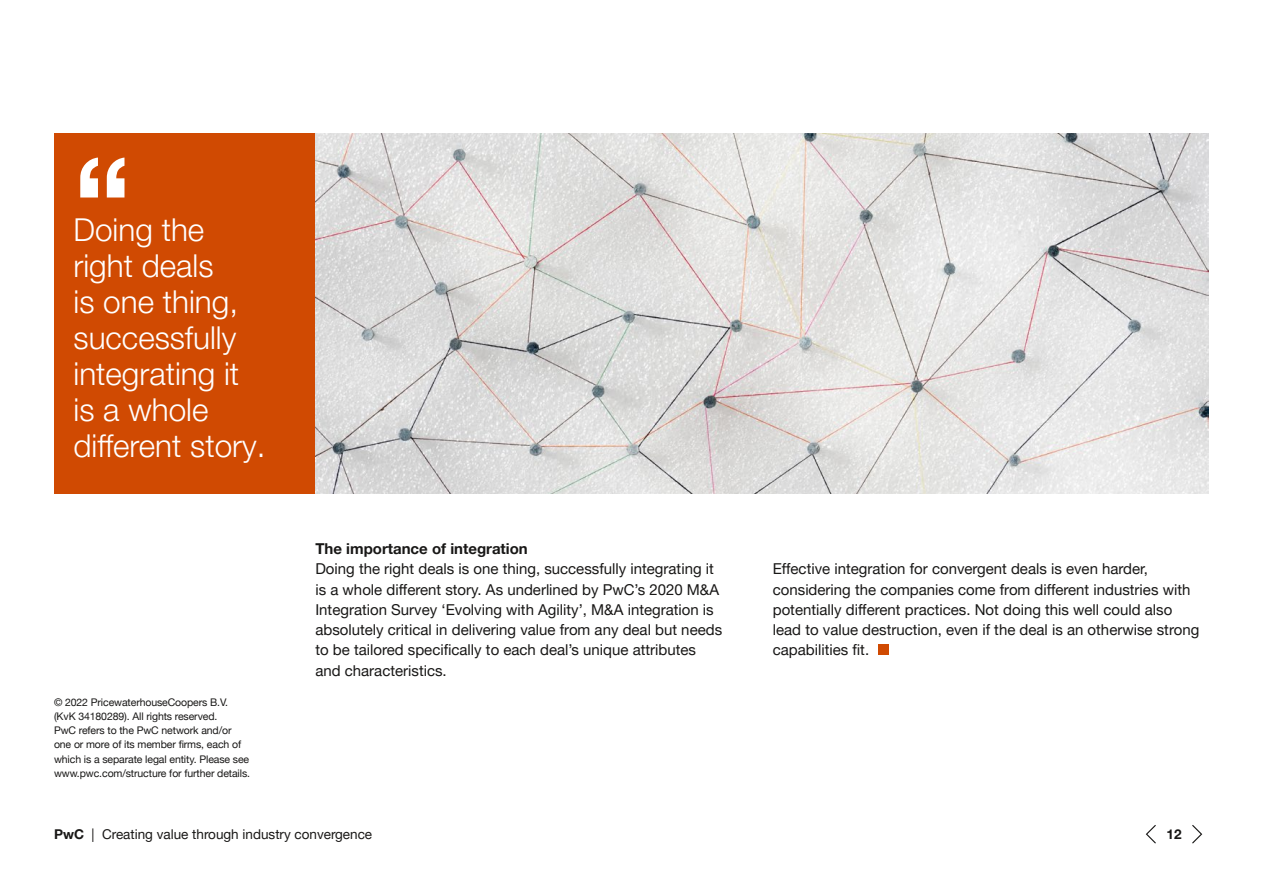
<style>
.page{position:relative;width:1263px;height:893px;background:#fff}
.page>*{position:absolute;margin:0;border:0;box-sizing:border-box;transform-origin:0 0}
.t1{font:300 31.5px/36px "Helvetica Neue LT Pro";color:#fff}
.t2{font:15px/20.2px "Helvetica Neue LT Pro";color:#181716}
.t3{font:700 15px "Helvetica Neue LT Pro";color:#181716}
.t4{font:13.5px "Helvetica Neue LT Pro";color:#181716}
.t5{font:700 13.5px "Helvetica Neue LT Pro";color:#181716}
.t6{font:10.5px/14.2px "Helvetica Neue";letter-spacing:-.01em;color:#181716}
.s1{font-weight:700}
</style>
<div class="page">
<svg style="left:1146px;top:825px;width:10px;height:18px"></svg>
<svg style="left:1192px;top:825px;width:10px;height:18px"></svg>
<div style="left:54px;top:133px;width:261px;height:360px;background:#d04a02"></div>
<div style="left:877px;top:644px;width:11px;height:11px;background:#d04a02"></div>
<img style="left:315px;top:133px;width:894px;height:360px">
<svg style="left:80px;top:158px;width:44px;height:40px"></svg>
<p class="t1" style="left:74px;top:211px;width:193px">Doing the right deals<br>is one thing, successfully integrating it is a whole different story.</p>
<p class="t6" style="left:54px;top:695px;width:198px">© 2022 PricewaterhouseCoopers B.V. (KvK 34180289). All rights reserved.<br>PwC refers to the PwC network and/or one or more of its member firms, each of which is a separate legal entity. Please see www.pwc.com/structure for further details.</p>
<p class="t3" style="left:315px;top:539px;width:214px">The importance of integration</p>
<p class="t2" style="left:315px;top:558px;width:408px">Doing the right deals is one thing, successfully integrating it is a whole different story. As underlined by PwC’s 2020 M&amp;A Integration Survey ‘Evolving with Agility’, M&amp;A integration is absolutely critical in delivering value from any deal but needs to be tailored specifically to each deal’s unique attributes and characteristics.</p>
<p class="t2" style="left:773px;top:558px;width:428px">Effective integration for convergent deals is even harder, considering the companies come from different industries with potentially different practices. Not doing this well could also lead to value destruction, even if the deal is an otherwise strong capabilities fit.</p>
<p class="t4" style="left:54px;top:826px;width:320px"><span class="s1">PwC</span> | Creating value through industry convergence</p>
<p class="t5" style="left:1166px;top:826px;width:17px">12</p>
</div>
